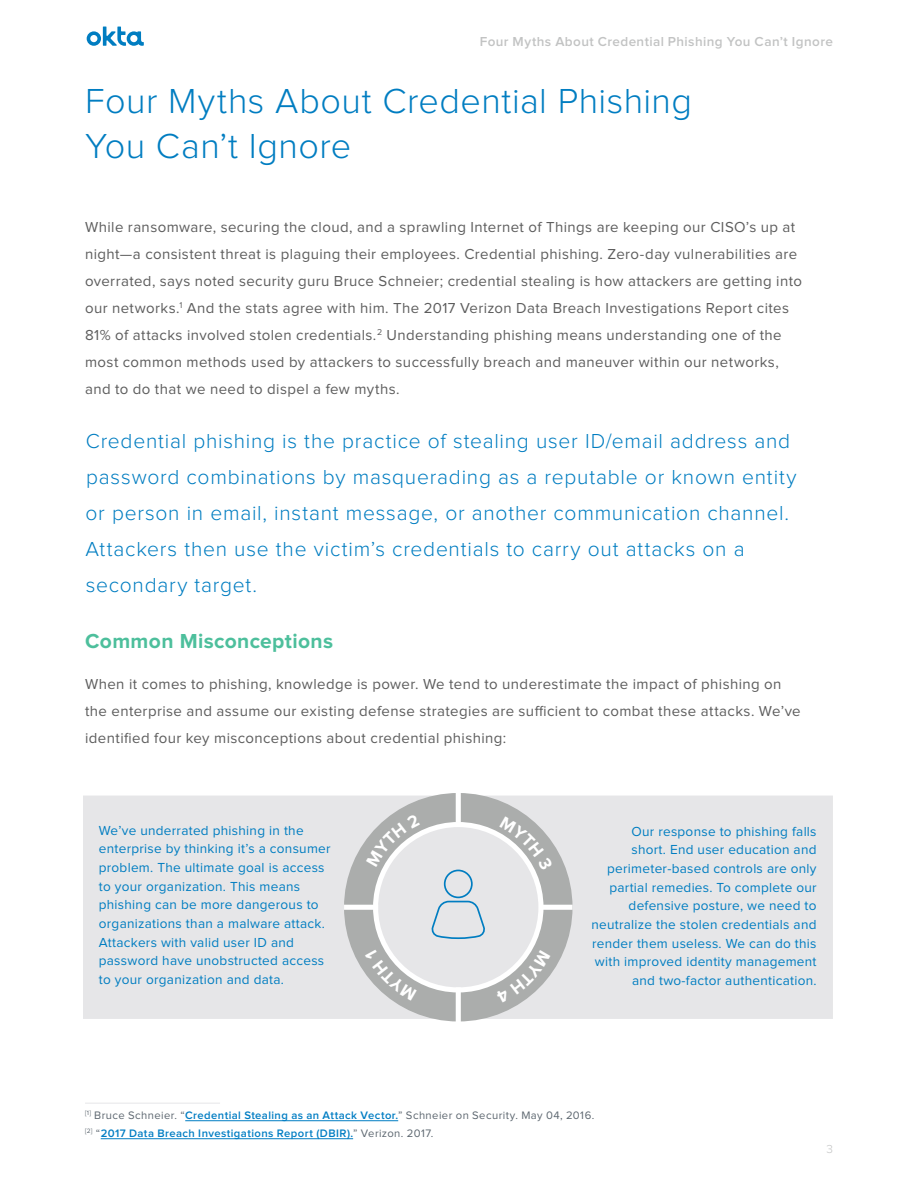
<style>
.page{position:relative;width:918px;height:1188px;background:#fff}
.page>*{position:absolute;margin:0;border:0;box-sizing:border-box;transform-origin:0 0}
.t1{font:300 36px/45px "Proxima Nova";letter-spacing:.015em;color:#007dc1}
.t2{font:300 21px/36px "Proxima Nova";letter-spacing:.035em;color:#007dc1}
.t3{font:700 21px "Proxima Nova";letter-spacing:.02em;color:#4dbf9c}
.t4{font:15px/27px "Proxima Nova";letter-spacing:.025em;color:#5d5d5d}
.t5{font:13.5px/18.6px "Proxima Nova";letter-spacing:.02em;color:#007dc1}
.t6{font:600 13.5px "Proxima Nova";letter-spacing:.03em;color:#c2c3c3}
.t7{font:300 12px "Proxima Nova";color:#c2c3c3}
.t8{font:600 11.25px/18px "Proxima Nova";letter-spacing:.04em;color:#007dc3}
.s1{font-weight:400;color:#5d6770}
</style>
<div class="page">
<svg style="left:87px;top:27px;width:57px;height:19px"></svg>
<hr style="left:185px;top:1120px;width:213px;height:1px;background:#007dc3">
<hr style="left:101px;top:1138px;width:252px;height:1px;background:#007dc3">
<div style="left:83px;top:793px;width:373px;height:229px;background:#e6e6e8"></div>
<div style="left:461px;top:793px;width:372px;height:229px;background:#e6e6e8"></div>
<div style="left:344px;top:793px;width:229px;height:228px;background:#abadac;border-radius:50%"></div>
<div style="left:456px;top:770px;width:5px;height:53px;background:#fff"></div>
<div style="left:456px;top:987px;width:5px;height:54px;background:#fff"></div>
<div style="left:344px;top:905px;width:34px;height:5px;background:#fff"></div>
<div style="left:540px;top:905px;width:33px;height:5px;background:#fff"></div>
<hr style="left:85px;top:1103px;width:135px;height:1px;background:#e6e6e8">
<svg style="left:365px;top:814px;width:188px;height:189px"></svg>
<p class="t6" style="left:480px;top:35px;width:355px">Four Myths About Credential Phishing You Can’t Ignore</p>
<h1 class="t1" style="left:85px;top:81px;width:609px">Four Myths About Credential Phishing<br>You Can’t Ignore</h1>
<p class="t4" style="left:85px;top:214px;width:718px">While ransomware, securing the cloud, and a sprawling Internet of Things are keeping our CISO’s up at night—a consistent threat is plaguing their employees. Credential phishing. Zero-day vulnerabilities are overrated, says noted security guru Bruce Schneier; credential stealing is how attackers are getting into our networks.<sup>1</sup> And the stats agree with him. The 2017 Verizon Data Breach Investigations Report cites 81% of attacks involved stolen credentials.<sup>2</sup> Understanding phishing means understanding one of the most common methods used by attackers to successfully breach and maneuver within our networks, and to do that we need to dispel a few myths.</p>
<p class="t2" style="left:85px;top:424px;width:713px">Credential phishing is the practice of stealing user ID/email address and password combinations by masquerading as a reputable or known entity or person in email, instant message, or another communication channel.<br>Attackers then use the victim’s credentials to carry out attacks on a secondary target.</p>
<h2 class="t3" style="left:85px;top:632px;width:250px">Common Misconceptions</h2>
<p class="t4" style="left:85px;top:671px;width:717px">When it comes to phishing, knowledge is power. We tend to underestimate the impact of phishing on the enterprise and assume our existing defense strategies are sufficient to combat these attacks. We’ve identified four key misconceptions about credential phishing:</p>
<p class="t5" style="left:99px;top:821px;width:233px">We’ve underrated phishing in the enterprise by thinking it’s a consumer problem. The ultimate goal is access to your organization. This means phishing can be more dangerous to organizations than a malware attack.<br>Attackers with valid user ID and password have unobstructed access to your organization and data.</p>
<p class="t5" style="left:591px;top:822px;width:227px;text-align:right">Our response to phishing falls<br>short. End user education and perimeter-based controls are only partial remedies. To complete our defensive posture, we need to neutralize the stolen credentials and render them useless. We can do this with improved identity management and two-factor authentication.</p>
<p class="t8" style="left:85px;top:1107px;width:511px"><sup>[1]</sup> <span class="s1">Bruce Schneier. “</span>Credential Stealing as an Attack Vector.<span class="s1">” Schneier on Security. May 04, 2016. </span><sup>[2]</sup> <span class="s1">“</span>2017 Data Breach Investigations Report (DBIR).<span class="s1">” Verizon. 2017.</span></p>
<p class="t7" style="left:826px;top:1143px;width:8px">3</p>
</div>
